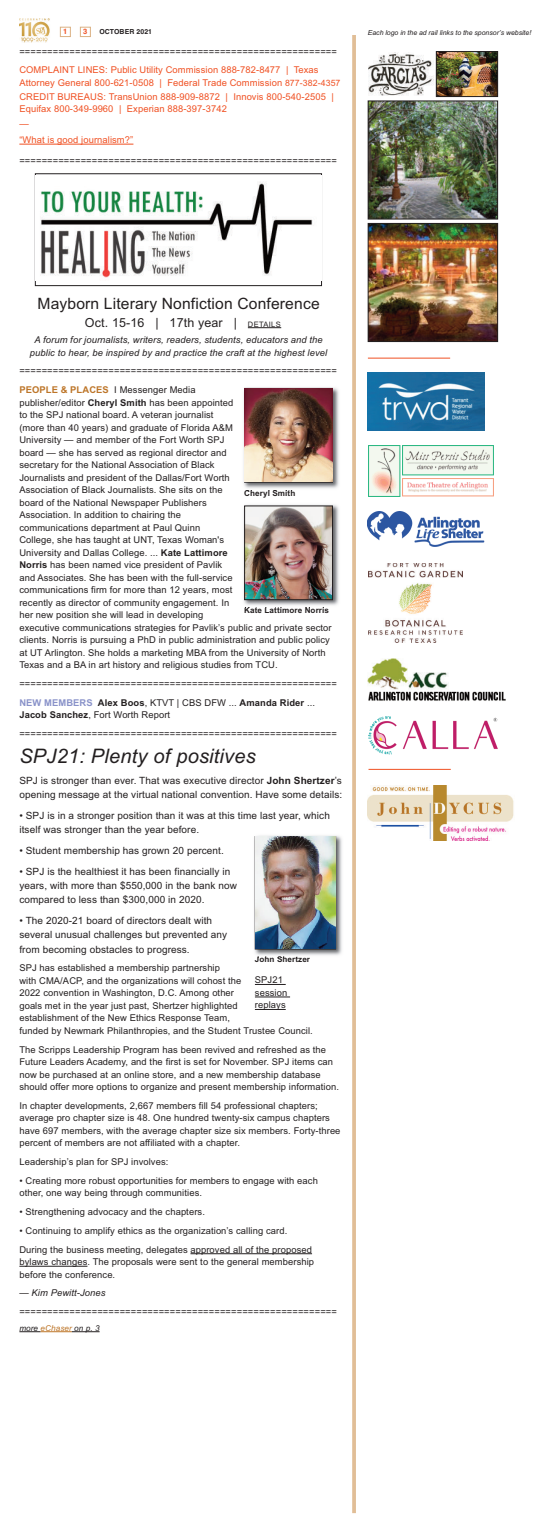
<style>
.page{position:relative;width:548px;height:1530px;background:#fff}
.page>*{position:absolute;margin:0;border:0;box-sizing:border-box;transform-origin:0 0}
.t1{font:italic 20px "Arial";letter-spacing:.01em;color:#231f20}
.t2{font:15.62px "Arial";letter-spacing:.01em;color:#231f20}
.t3{font:12.5px "Arial";letter-spacing:.01em;color:#231f20}
.t4{font:10px/14.4px "Arial";letter-spacing:.01em;color:#231f20}
.t5{font:9.38px/12.5px "Arial";letter-spacing:.01em;color:#231f20}
.t6{font:9.38px/12.5px "Arial";letter-spacing:.01em;color:#f05022}
.t7{font:italic 9.38px/12.5px "Arial";letter-spacing:.01em;color:#231f20;text-align:center}
.t8{font:700 8.12px "Arial";letter-spacing:.01em;color:#231f20}
.t9{font:italic 8.12px "Arial";letter-spacing:.01em;color:#231f20}
.t10{font:700 7.5px "Helvetica";color:#f05022}
.t11{font:italic 6.88px "Arial";color:#231f20}
.t12{font:700 6.88px "Helvetica";letter-spacing:.015em;color:#231f20}
.s1{font-size:8.75px}
.s2{font-size:7.5px}
.s3{font-weight:700;color:#bd7528}
.s4{font-weight:700}
.s5{font-weight:700;color:#8992c9}
.s6{font-style:italic}
.s7{color:#bd7528}
</style>
<div class="page">
<hr style="left:19px;top:144px;width:114px;height:1px;background:#f05022">
<svg style="left:352px;top:35px;width:4px;height:1478px;background:#e2c19c"></svg>
<img style="left:368px;top:563px;width:94px;height:80px">
<img style="left:368px;top:512px;width:117px;height:35px">
<img style="left:368px;top:717px;width:130px;height:38px">
<img style="left:368px;top:659px;width:80px;height:31px">
<img style="left:368px;top:691px;width:138px;height:10px">
<img style="left:402px;top:446px;width:92px;height:30px">
<svg style="left:368px;top:446px;width:33px;height:51px;fill:#f3f4e8"></svg>
<svg style="left:402px;top:478px;width:92px;height:19px"></svg>
<hr style="left:368px;top:358px;width:82px;height:1px;background:#f05022">
<hr style="left:368px;top:769px;width:82px;height:1px;background:#f05022">
<img style="left:368px;top:52px;width:68px;height:44px">
<img style="left:370px;top:225px;width:125px;height:115px">
<div style="left:368px;top:223px;width:129px;height:119px;border:1px solid #231f20"></div>
<img style="left:370px;top:103px;width:125px;height:114px">
<div style="left:368px;top:101px;width:129px;height:118px;border:1px solid #231f20"></div>
<img style="left:438px;top:53px;width:57px;height:42px">
<div style="left:436px;top:51px;width:61px;height:46px;border:1px solid #231f20"></div>
<div style="left:368px;top:785px;width:148px;height:57px;background:linear-gradient(to bottom,#fefefd,#fefffe)"></div>
<img style="left:368px;top:785px;width:146px;height:55px">
<div style="left:80px;top:27px;width:11px;height:10px;border:1px solid #dbb183"></div>
<div style="left:60px;top:27px;width:11px;height:10px;border:1px solid #dbb183"></div>
<img style="left:19px;top:19px;width:31px;height:23px">
<hr style="left:190px;top:1253px;width:122px;height:1px;background:#231f20">
<hr style="left:19px;top:1266px;width:68px;height:1px;background:#231f20">
<svg style="left:19px;top:1331px;width:22px;height:1px"></svg>
<hr style="left:41px;top:1331px;width:31px;height:1px;background:#bd7528">
<svg style="left:72px;top:1331px;width:28px;height:1px"></svg>
<img style="left:368px;top:373px;width:116px;height:58px">
<div style="left:35px;top:173px;width:287px;height:113px;border:1px solid #231f20"></div>
<img style="left:36px;top:176px;width:285px;height:104px">
<hr style="left:248px;top:327px;width:33px;height:1px;background:#231f20">
<img style="left:243px;top:504px;width:96px;height:104px">
<img style="left:245px;top:607px;width:49px;height:1px">
<img style="left:246px;top:508px;width:84px;height:90px">
<div style="left:244px;top:506px;width:88px;height:94px;border:1px solid #231f20"></div>
<img style="left:243px;top:387px;width:96px;height:102px">
<img style="left:245px;top:490px;width:47px;height:1px">
<img style="left:245px;top:389px;width:87px;height:93px">
<hr style="left:255px;top:984px;width:30px;height:1px;background:#231f20">
<hr style="left:255px;top:997px;width:35px;height:1px;background:#231f20">
<hr style="left:255px;top:1009px;width:30px;height:1px;background:#231f20">
<img style="left:254px;top:835px;width:88px;height:122px">
<img style="left:257px;top:956px;width:40px;height:1px">
<img style="left:255px;top:837px;width:80px;height:112px">
<p class="t10" style="left:63px;top:27px;width:6px">1</p>
<p class="t10" style="left:83px;top:27px;width:6px">3</p>
<p class="t12" style="left:99px;top:28px;width:54px">OCTOBER 2021</p>
<p class="t11" style="left:368px;top:29px;width:165px">Each logo in the ad rail links to the sponsor’s website!</p>
<p class="t5" style="left:19px;top:45px;width:319px">=========================================================</p>
<p class="t6" style="left:19px;top:64px;width:322px">COMPLAINT LINES: Public Utility Commission 888-782-8477 | Texas<br>Attorney General 800-621-0508 | Federal Trade Commission <span class="s1">877-382-4357</span></p>
<p class="t6" style="left:19px;top:90px;width:316px">CREDIT BUREAUS: TransUnion 888-909-8872 | Innovis 800-540-2505 |<br>Equifax 800-349-9960 | Experian 888-397-3742</p>
<p class="t6" style="left:19px;top:116px;width:115px;line-height:15.6px">—<br>“What is good journalism?”</p>
<p class="t5" style="left:19px;top:154px;width:319px">=========================================================</p>
<h2 class="t2" style="left:37px;top:294px;width:283px">Mayborn Literary Nonfiction Conference</h2>
<h3 class="t3" style="left:85px;top:315px;width:197px">Oct. 15-16 | 17th year | <span class="s2">DETAILS</span></h3>
<p class="t7" style="left:30px;top:334px;width:299px">A forum for journalists, writers, readers, students, educators and the public to hear, be inspired by and practice the craft at the highest level</p>
<p class="t5" style="left:19px;top:362px;width:319px;line-height:18.8px">=========================================================<br><span class="s3">PEOPLE &amp; PLACES</span> I Messenger Media</p>
<p class="t5" style="left:19px;top:396px;width:314px">publisher/editor <span class="s4">Cheryl Smith</span> has been appointed<br>to the SPJ national board. A veteran journalist<br>(more than 40 years) and graduate of Florida A&amp;M<br>University — and member of the Fort Worth SPJ<br>board — she has served as regional director and<br>secretary for the National Association of Black<br>Journalists and president of the Dallas/Fort Worth<br>Association of Black Journalists. She sits on the<br>board of the National Newspaper Publishers<br>Association. In addition to chairing the<br>communications department at Paul Quinn<br>College, she has taught at UNT, Texas Woman's<br>University and Dallas College. ... <span class="s4">Kate Lattimore<br>Norris</span> has been named vice president of Pavlik<br>and Associates. She has been with the full-service<br>communications firm for more than 12 years, most<br>recently as director of community engagement. In<br>her new position she will lead in developing<br>executive communications strategies for Pavlik’s public and private sector clients. Norris is pursuing a PhD in public administration and public policy at UT Arlington. She holds a marketing MBA from the University of North Texas and a BA in art history and religious studies from TCU.</p>
<p class="t5" style="left:19px;top:674px;width:319px;line-height:18.8px">=========================================================<br><span class="s5">NEW MEMBERS</span> <span class="s4">Alex Boos</span>, KTVT | CBS DFW ... <span class="s4">Amanda Rider</span> ...</p>
<p class="t5" style="left:19px;top:705px;width:319px;line-height:18.8px"><span class="s4">Jacob Sanchez</span>, Fort Worth Report =========================================================</p>
<p class="t8" style="left:244px;top:488px;width:53px">Cheryl Smith</p>
<p class="t8" style="left:244px;top:605px;width:86px">Kate Lattimore Norris</p>
<h1 class="t1" style="left:19px;top:745px;width:238px">SPJ21: Plenty of positives</h1>
<p class="t4" style="left:19px;top:773px;width:324px">SPJ is stronger than ever. That was executive director <span class="s4">John Shertzer</span>’s opening message at the virtual national convention. Have some details:</p>
<p class="t4" style="left:19px;top:808px;width:312px">• SPJ is in a stronger position than it was at this time last year, which itself was stronger than the year before.</p>
<p class="t4" style="left:19px;top:843px;width:206px">• Student membership has grown 20 percent.</p>
<p class="t4" style="left:19px;top:864px;width:219px">• SPJ is the healthiest it has been financially in years, with more than $550,000 in the bank now compared to less than $300,000 in 2020.</p>
<p class="t4" style="left:19px;top:913px;width:209px">• The 2020-21 board of directors dealt with several unusual challenges but prevented any from becoming obstacles to progress.</p>
<p class="t5" style="left:19px;top:962px;width:295px">SPJ has established a membership partnership<br>with CMA/ACP, and the organizations will cohost the<br>2022 convention in Washington, D.C. Among other<br>goals met in the year just past, Shertzer highlighted<br>establishment of the New Ethics Response Team,<br>funded by Newmark Philanthropies, and the Student Trustee Council.</p>
<p class="t5" style="left:19px;top:1043px;width:321px">The Scripps Leadership Program has been revived and refreshed as the Future Leaders Academy, and the first is set for November. SPJ items can now be purchased at an online store, and a new membership database should offer more options to organize and present membership information.</p>
<p class="t5" style="left:19px;top:1099px;width:322px">In chapter developments, 2,667 members fill 54 professional chapters; average pro chapter size is 48. One hundred twenty-six campus chapters have 697 members, with the average chapter size six members. Forty-three percent of members are not affiliated with a chapter.</p>
<p class="t5" style="left:19px;top:1156px;width:150px">Leadership’s plan for SPJ involves:</p>
<p class="t5" style="left:19px;top:1174px;width:300px">• Creating more robust opportunities for members to engage with each other, one way being through communities.</p>
<p class="t5" style="left:19px;top:1206px;width:187px">• Strengthening advocacy and the chapters.</p>
<p class="t5" style="left:19px;top:1221px;width:294px;line-height:18.8px">• Continuing to amplify ethics as the organization’s calling card.<br>During the business meeting, delegates approved all of the proposed</p>
<p class="t5" style="left:19px;top:1256px;width:296px">bylaws changes. The proposals were sent to the general membership before the conference.</p>
<p class="t5" style="left:19px;top:1284px;width:319px;line-height:18.8px">— <span class="s6">Kim Pewitt-Jones </span>=========================================================</p>
<p class="t9" style="left:19px;top:1323px;width:82px">more <span class="s7">eChaser</span> on p. 3</p>
<p class="t8" style="left:255px;top:955px;width:57px">John Shertzer</p>
<p class="t5" style="left:255px;top:974px;width:34px">SPJ21 session replays</p>
</div>
